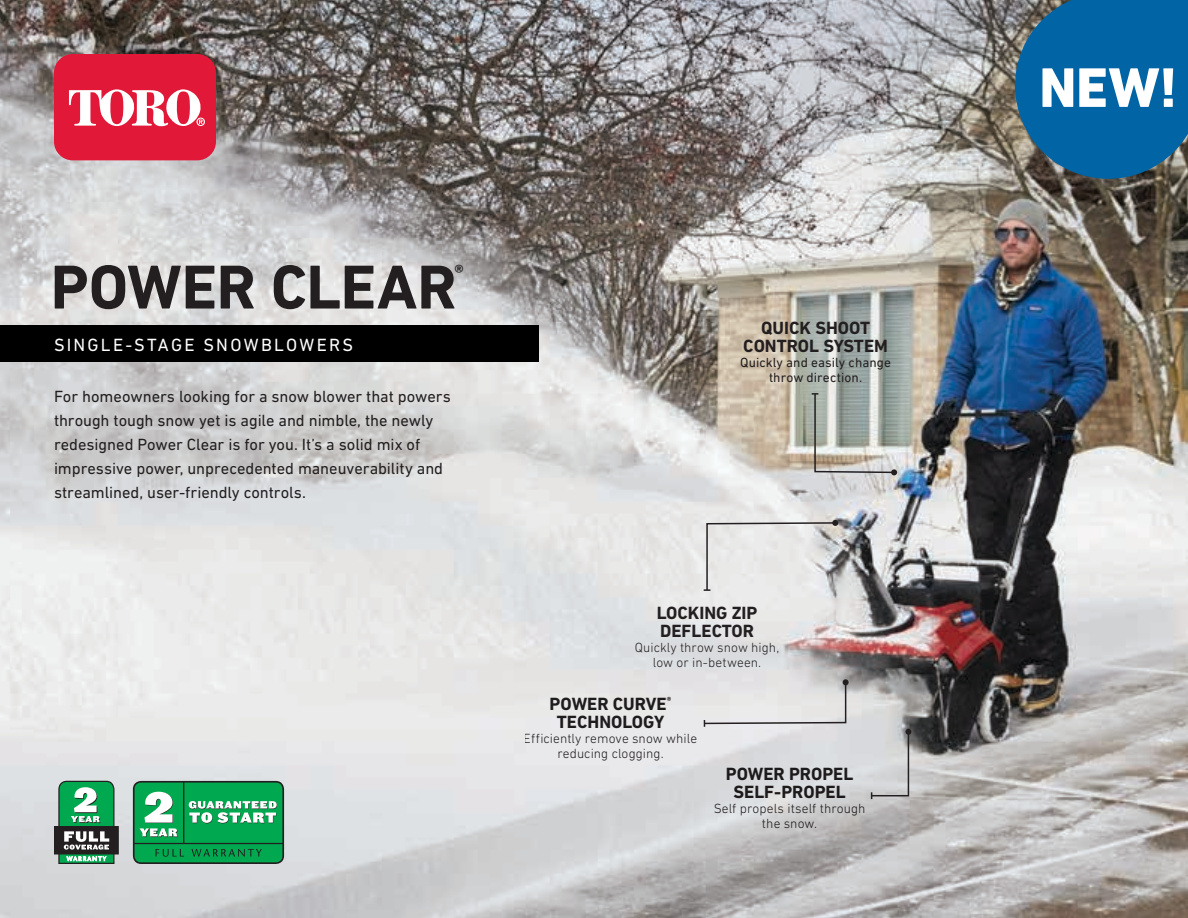
<style>
.page{position:relative;width:1188px;height:918px;background:#fff}
.page>*{position:absolute;margin:0;border:0;box-sizing:border-box;transform-origin:0 0}
.t1{font:700 63px "DIN Next LT Pro";letter-spacing:-.005em;color:#231f20}
.t2{font:800 56.7px "DIN Next LT Pro";color:#fff}
.t3{font:700 21px "DIN Next LT Pro";color:#231f20}
.t4{font:700 18px/18px "DIN Next LT Pro";color:#231f20;text-align:center}
.t5{font:18px "DIN Next LT Pro";letter-spacing:.125em;color:#fff}
.t6{font:16.5px/24px "DIN Next LT Pro";letter-spacing:-.005em;color:#231f20}
.t7{font:300 13.5px/15px "DIN Next LT Pro";letter-spacing:.005em;color:#231f20;text-align:center}
.t8{font:13.5px/15px "DIN Next LT Pro";letter-spacing:.005em;color:#231f20;text-align:center}
</style>
<div class="page">
<img style="left:0;top:0;width:1188px;height:918px">
<div style="left:54px;top:54px;width:162px;height:106px;background:#e11837;border-radius:19px"></div>
<svg style="left:69px;top:89px;width:136px;height:38px"></svg>
<svg style="left:133px;top:781px;width:151px;height:83px;background:#28a763"></svg>
<hr style="left:183px;top:782px;width:1px;height:62px;background:#231f20">
<hr style="left:133px;top:843px;width:151px;height:1px;background:#231f20">
<svg style="left:54px;top:781px;width:65px;height:83px;background:#529170"></svg>
<div style="left:0;top:325px;width:539px;height:37px;background:#000"></div>
<svg style="left:812px;top:392px;width:85px;height:83px;background:#afb3ac"></svg>
<svg style="left:704px;top:520px;width:134px;height:72px;background:#dddddc"></svg>
<svg style="left:703px;top:679px;width:146px;height:48px;background:#dcdbdc"></svg>
<svg style="left:870px;top:729px;width:41px;height:70px;background:#c6c7c8"></svg>
<svg style="left:1015px;top:0;width:173px;height:179px;background:#10659b"></svg>
<h1 class="t1" style="left:51px;top:250px;width:407px">POWER CLEAR</h1>
<p class="t3" style="left:454px;top:259px;width:11px">®</p>
<p class="t5" style="left:54px;top:334px;width:301px">SINGLE-STAGE SNOWBLOWERS</p>
<p class="t6" style="left:54px;top:385px;width:398px">For homeowners looking for a snow blower that powers through tough snow yet is agile and nimble, the newly redesigned Power Clear is for you. It’s a solid mix of impressive power, unprecedented maneuverability and streamlined, user-friendly controls.</p>
<p class="t4" style="left:743px;top:319px;width:146px">QUICK SHOOT<br>CONTROL SYSTEM</p>
<p class="t8" style="left:740px;top:355px;width:152px">Quickly and easily change throw direction.</p>
<p class="t4" style="left:657px;top:604px;width:102px;text-align:left">LOCKING ZIP<br>DEFLECTOR</p>
<p class="t7" style="left:635px;top:640px;width:146px">Quickly throw snow high, low or in-between.</p>
<p class="t4" style="left:550px;top:694px;width:123px">POWER CURVE<sup>®<br></sup>TECHNOLOGY</p>
<p class="t7" style="left:524px;top:730px;width:175px">Efficiently remove snow while reducing clogging.</p>
<p class="t4" style="left:726px;top:765px;width:129px">POWER PROPEL<br>SELF-PROPEL</p>
<p class="t7" style="left:714px;top:801px;width:153px">Self propels itself through the snow.</p>
<h2 class="t2" style="left:1039px;top:54px;width:139px">NEW!</h2>
</div>
